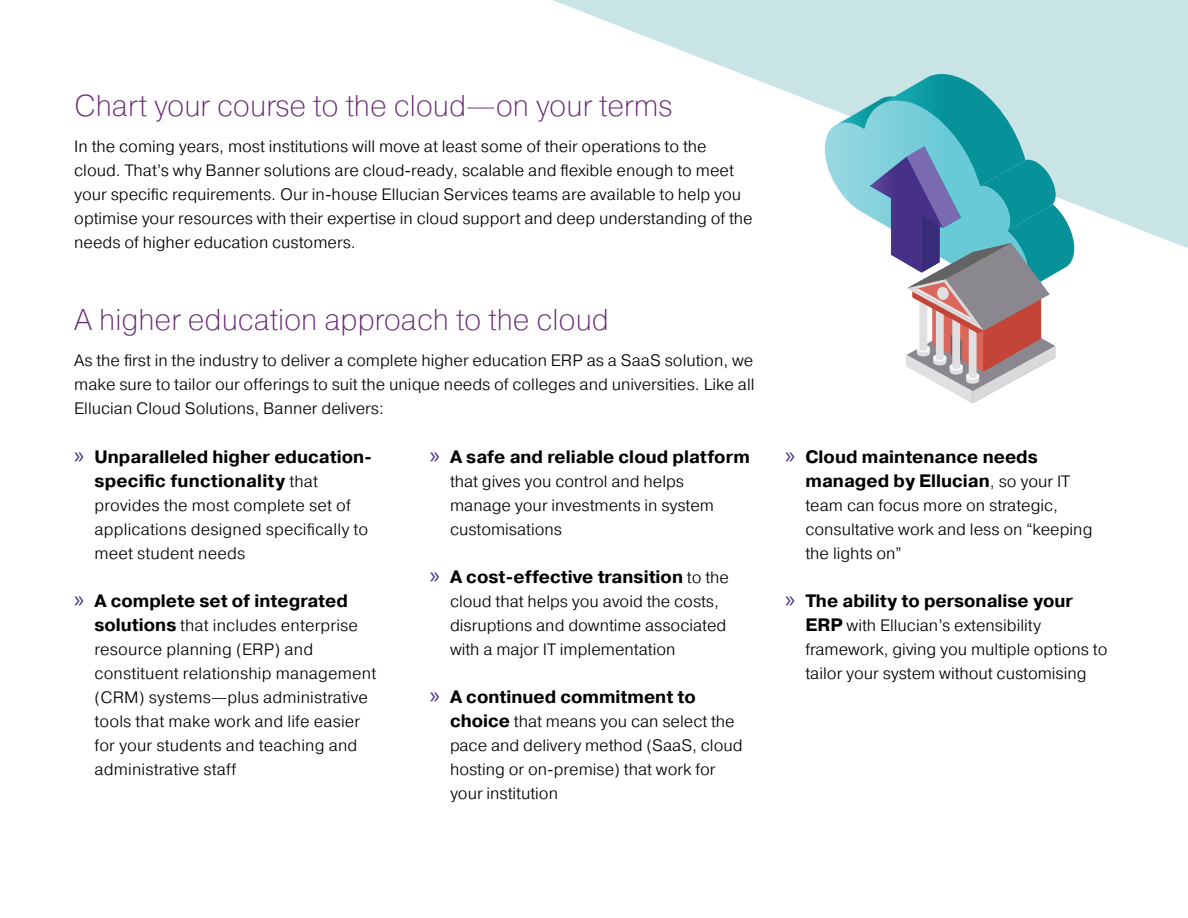
<style>
.page{position:relative;width:1188px;height:918px;background:#fff}
.page>*{position:absolute;margin:0;border:0;box-sizing:border-box;transform-origin:0 0}
.subhead_1{font:200 30px "Pragmatica";color:#682774}
.t1{font:700 18px/24px "Pragmatica";color:#000}
.BODY_8_pt_above{font:300 16.5px/24px "Pragmatica";color:#000}
.s1{font-family:"Myriad Pro";font-weight:400;font-size:24px;color:#482f87}
.s2{font-weight:300;font-size:16.5px}
.s3{font-weight:700;font-size:18px}
</style>
<div class="page">
<svg style="left:553px;top:0;width:635px;height:252px;fill:#c8e4e5"></svg>
<svg style="left:825px;top:74px;width:249px;height:329px"></svg>
<p class="subhead_1" style="left:74px;top:86px;width:600px">Chart your course to the cloud—on your terms</p>
<p class="BODY_8_pt_above" style="left:74px;top:134px;width:680px">In the coming years, most institutions will move at least some of their operations to the cloud. That’s why Banner solutions are cloud-ready, scalable and flexible enough to meet your specific requirements. Our in-house Ellucian Services teams are available to help you optimise your resources with their expertise in cloud support and deep understanding of the needs of higher education customers.</p>
<p class="subhead_1" style="left:74px;top:301px;width:536px">A higher education approach to the cloud</p>
<p class="BODY_8_pt_above" style="left:74px;top:348px;width:682px;text-align:justify">As the first in the industry to deliver a complete higher education ERP as a SaaS solution, we make sure to tailor our offerings to suit the unique needs of colleges and universities. Like all Ellucian Cloud Solutions, Banner delivers:</p>
<p class="t1" style="left:94px;top:445px;width:279px;text-indent:-20px"><span class="s1">»</span> Unparalleled higher education&shy;specific functionality <span class="s2">that</span></p>
<p class="BODY_8_pt_above" style="left:94px;top:493px;width:275px">provides the most complete set of applications designed specifically to meet student needs</p>
<p class="t1" style="left:74px;top:589px;width:275px"><span class="s1">»</span> A complete set of integrated</p>
<p class="BODY_8_pt_above" style="left:94px;top:613px;width:283px"><span class="s3">solutions</span> that includes enterprise resource planning (ERP) and constituent relationship management (CRM) systems—plus administrative tools that make work and life easier for your students and teaching and administrative staff</p>
<p class="t1" style="left:430px;top:445px;width:322px"><span class="s1">»</span> A safe and reliable cloud platform</p>
<p class="BODY_8_pt_above" style="left:450px;top:469px;width:266px">that gives you control and helps manage your investments in system customisations</p>
<p class="t1" style="left:430px;top:565px;width:301px"><span class="s1">»</span> A cost-effective transition <span class="s2">to the</span></p>
<p class="BODY_8_pt_above" style="left:450px;top:589px;width:278px">cloud that helps you avoid the costs, disruptions and downtime associated with a major IT implementation</p>
<p class="t1" style="left:430px;top:685px;width:268px"><span class="s1">»</span> A continued commitment to</p>
<p class="BODY_8_pt_above" style="left:450px;top:709px;width:294px"><span class="s3">choice</span> that means you can select the pace and delivery method (SaaS, cloud hosting or on-premise) that work for your institution</p>
<p class="t1" style="left:806px;top:445px;width:266px;text-indent:-20px"><span class="s1">»</span> Cloud maintenance needs managed by Ellucian<span class="s2">, so your IT</span></p>
<p class="BODY_8_pt_above" style="left:806px;top:493px;width:288px">team can focus more on strategic, consultative work and less on “keeping the lights on”</p>
<p class="t1" style="left:785px;top:589px;width:289px"><span class="s1">»</span> The ability to personalise your</p>
<p class="BODY_8_pt_above" style="left:806px;top:613px;width:304px"><span class="s3">ERP</span> with Ellucian’s extensibility framework, giving you multiple options to tailor your system without customising</p>
</div>
